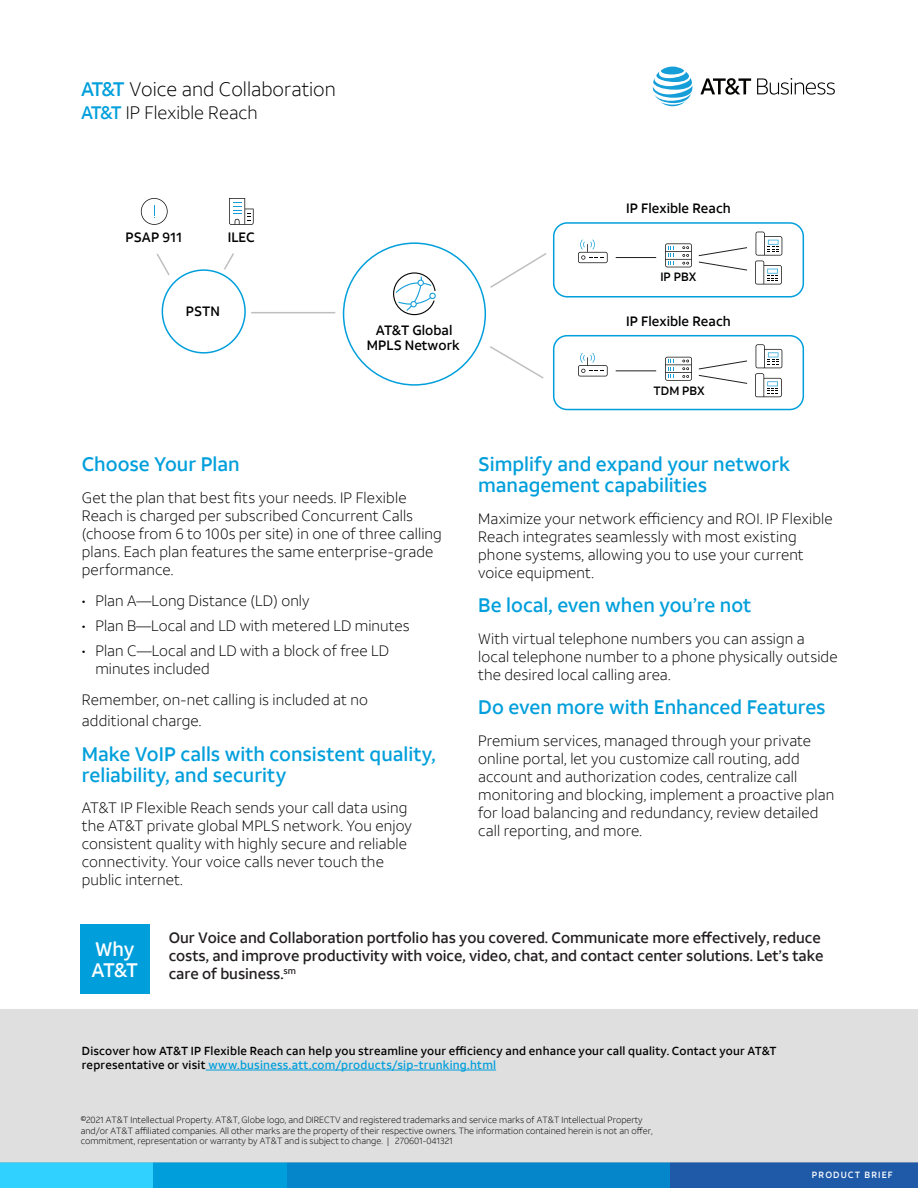
<style>
.page{position:relative;width:918px;height:1188px;background:#fff}
.page>*{position:absolute;margin:0;border:0;box-sizing:border-box;transform-origin:0 0}
.t1{font:500 19.5px/21px "ATT Aleck Sans";color:#009fdb}
.AT_T_type{font:300 19.5px "ATT Aleck Sans";color:#000}
.AT_T_type-2{font:500 19.5px/21px "ATT Aleck Sans";color:#fff}
.AT_T_type-3{font:300 18px "ATT Aleck Sans";color:#000}
.t2{font:300 15px/18px "ATT Aleck Sans";letter-spacing:.01em;color:#000}
.AT_T_type-4{font:500 15px/18px "ATT Aleck Sans";letter-spacing:-.005em;color:#231f20}
.AT_T_type-5{font:500 13.5px "ATT Aleck Sans";color:#000}
.AT_T_type-6{font:500 12px "ATT Aleck Sans";color:#000}
.CTA{font:500 11.7px/13.5px "ATT Aleck Sans";letter-spacing:.02em;color:#000}
.Legal{font:300 9px/10.5px "ATT Aleck Sans";color:#000}
.t3{font:500 9px "ATT Aleck Sans";letter-spacing:.12em;color:#fff}
.s1{font-weight:500;color:#009fdb}
.s2{color:#009fdb}
</style>
<div class="page">
<svg style="left:653px;top:67px;width:39px;height:39px"></svg>
<svg style="left:700px;top:78px;width:51px;height:17px"></svg>
<svg style="left:757px;top:78px;width:78px;height:17px"></svg>
<div style="left:669px;top:1163px;width:249px;height:25px;background:#1f5aa9"></div>
<div style="left:459px;top:1163px;width:211px;height:25px;background:#0586cb"></div>
<div style="left:287px;top:1163px;width:172px;height:25px;background:#0586cb"></div>
<div style="left:153px;top:1163px;width:134px;height:25px;background:#009fdb"></div>
<div style="left:57px;top:1163px;width:96px;height:25px;background:#30d1ff"></div>
<div style="left:0;top:1162px;width:57px;height:26px;background:#30d1ff"></div>
<div style="left:0;top:1009px;width:918px;height:153px;background:#dfdfdf"></div>
<hr style="left:206px;top:1070px;width:290px;height:1px;background:#009fdb">
<div style="left:80px;top:924px;width:69px;height:69px;background:#009fdb"></div>
<div style="left:162px;top:269px;width:84px;height:85px;border:2px solid #009fdb;border-radius:50%"></div>
<svg style="left:141px;top:198px;width:27px;height:27px"></svg>
<svg style="left:229px;top:198px;width:25px;height:27px"></svg>
<svg style="left:393px;top:272px;width:43px;height:43px"></svg>
<div style="left:553px;top:222px;width:251px;height:76px;border:2px solid #009fdb;border-radius:14px"></div>
<svg style="left:755px;top:232px;width:27px;height:52px"></svg>
<svg style="left:578px;top:239px;width:30px;height:24px"></svg>
<svg style="left:665px;top:243px;width:27px;height:24px"></svg>
<hr style="left:616px;top:257px;width:40px;height:1px;background:#231f20">
<svg style="left:698px;top:247px;width:50px;height:24px"></svg>
<div style="left:553px;top:335px;width:251px;height:75px;border:2px solid #009fdb;border-radius:14px"></div>
<svg style="left:755px;top:344px;width:27px;height:53px"></svg>
<svg style="left:578px;top:353px;width:30px;height:23px"></svg>
<svg style="left:665px;top:357px;width:27px;height:24px"></svg>
<hr style="left:616px;top:370px;width:40px;height:1px;background:#231f20">
<svg style="left:698px;top:360px;width:50px;height:24px"></svg>
<svg style="left:156px;top:253px;width:14px;height:23px"></svg>
<svg style="left:224px;top:253px;width:10px;height:17px"></svg>
<hr style="left:251px;top:312px;width:84px;height:1px;background:#bfbfbf">
<svg style="left:490px;top:253px;width:56px;height:35px"></svg>
<svg style="left:490px;top:346px;width:54px;height:33px"></svg>
<p class="AT_T_type" style="left:81px;top:77px;width:256px"><span class="s1">AT&amp;T</span> Voice and Collaboration</p>
<p class="AT_T_type-3" style="left:81px;top:101px;width:178px"><span class="s1">AT&amp;T</span> IP Flexible Reach</p>
<p class="AT_T_type-5" style="left:126px;top:229px;width:58px">PSAP 911</p>
<p class="AT_T_type-5" style="left:228px;top:229px;width:29px">ILEC</p>
<p class="AT_T_type-5" style="left:186px;top:303px;width:36px">PSTN</p>
<p class="AT_T_type-5" style="left:376px;top:322px;width:78px">AT&amp;T Global</p>
<p class="AT_T_type-5" style="left:367px;top:337px;width:94px">MPLS Network</p>
<p class="AT_T_type-5" style="left:626px;top:200px;width:106px">IP Flexible Reach</p>
<p class="AT_T_type-6" style="left:660px;top:270px;width:38px">IP PBX</p>
<p class="AT_T_type-5" style="left:626px;top:313px;width:106px">IP Flexible Reach</p>
<p class="AT_T_type-6" style="left:653px;top:383px;width:53px">TDM PBX</p>
<p class="t1" style="left:82px;top:454px;width:159px">Choose Your Plan</p>
<p class="t2" style="left:82px;top:489px;width:362px">Get the plan that best fits your needs. IP Flexible Reach is charged per subscribed Concurrent Calls (choose from 6 to 100s per site) in one of three calling plans. Each plan features the same enterprise-grade performance.</p>
<p class="t2" style="left:82px;top:592px;width:229px">• Plan A—Long Distance (LD) only</p>
<p class="t2" style="left:82px;top:617px;width:329px">• Plan B—Local and LD with metered LD minutes</p>
<p class="t2" style="left:95px;top:642px;width:295px;text-indent:-14px">• Plan C—Local and LD with a block of free LD minutes included</p>
<p class="t2" style="left:82px;top:690px;width:288px;line-height:21px">Remember, on-net calling is included at no additional charge.</p>
<p class="t1" style="left:82px;top:744px;width:355px">Make VoIP calls with consistent quality, reliability, and security</p>
<p class="t2" style="left:82px;top:799px;width:332px">AT&amp;T IP Flexible Reach sends your call data using the AT&amp;T private global MPLS network. You enjoy consistent quality with highly secure and reliable connectivity. Your voice calls never touch the public internet.</p>
<p class="t1" style="left:478px;top:454px;width:313px">Simplify and expand your network management capabilities</p>
<p class="t2" style="left:478px;top:510px;width:356px">Maximize your network efficiency and ROI. IP Flexible Reach integrates seamlessly with most existing phone systems, allowing you to use your current voice equipment.</p>
<p class="t1" style="left:478px;top:595px;width:275px">Be local, even when you’re not</p>
<p class="t2" style="left:478px;top:630px;width:361px">With virtual telephone numbers you can assign a local telephone number to a phone physically outside the desired local calling area.</p>
<p class="t1" style="left:478px;top:697px;width:349px">Do even more with Enhanced Features</p>
<p class="t2" style="left:478px;top:732px;width:358px">Premium services, managed through your private online portal, let you customize call routing, add account and authorization codes, centralize call monitoring and blocking, implement a proactive plan for load balancing and redundancy, review detailed call reporting, and more.</p>
<p class="AT_T_type-2" style="left:92px;top:939px;width:48px">Why<br>AT&amp;T</p>
<p class="AT_T_type-4" style="left:169px;top:929px;width:656px">Our Voice and Collaboration portfolio has you covered. Communicate more effectively, reduce costs, and improve productivity with voice, video, chat, and contact center solutions. Let’s take care of business.<sup>sm</sup></p>
<p class="CTA" style="left:82px;top:1044px;width:696px">Discover how AT&amp;T IP Flexible Reach can help you streamline your efficiency and enhance your call quality. Contact your AT&amp;T representative or visit <span class="s2">www.business.att.com/products/sip-trunking.html</span></p>
<p class="Legal" style="left:81px;top:1115px;width:573px">©2021 AT&amp;T Intellectual Property. AT&amp;T, Globe logo, and DIRECTV and registered trademarks and service marks of AT&amp;T Intellectual Property and/or AT&amp;T affiliated companies. All other marks are the property of their respective owners. The information contained herein is not an offer, commitment, representation or warranty by AT&amp;T and is subject to change. | 270601-041321</p>
<p class="t3" style="left:812px;top:1169px;width:82px">PRODUCT BRIEF</p>
</div>
